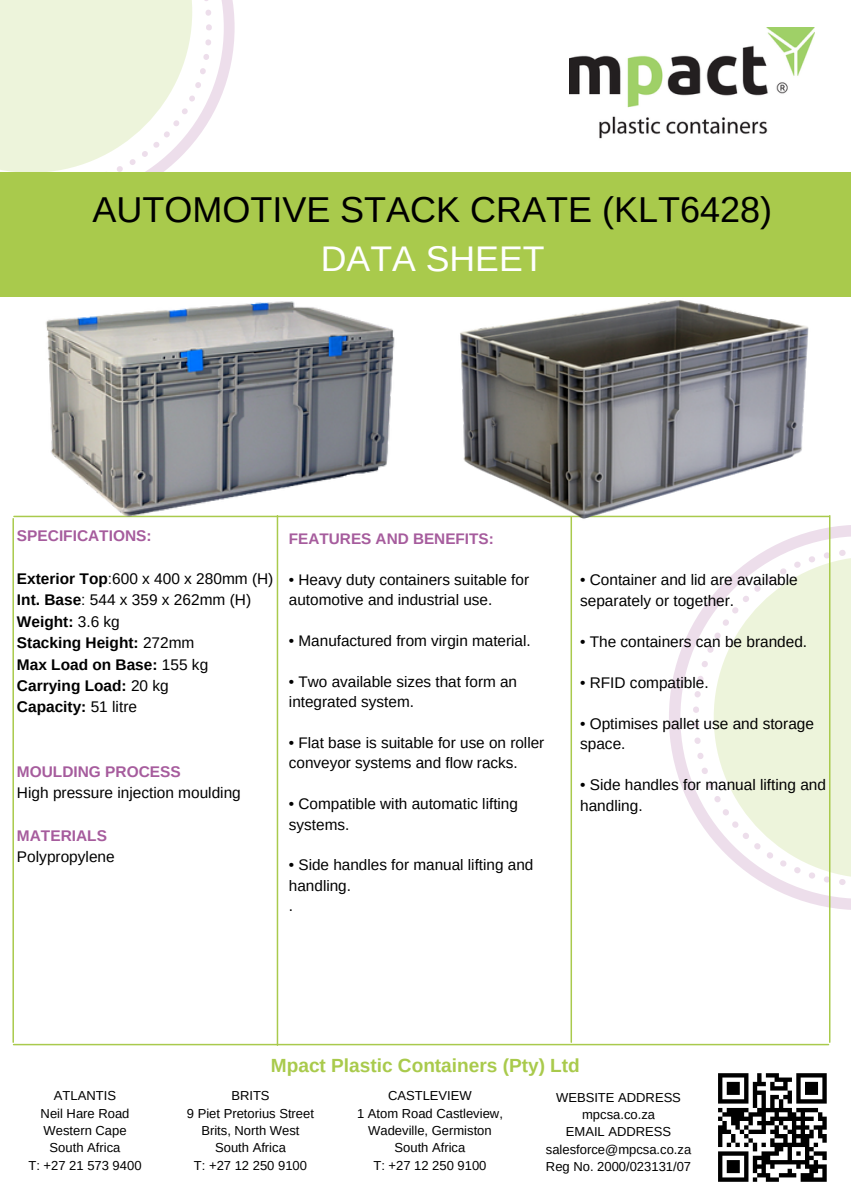
<style>
.page{position:relative;width:851px;height:1191px;background:#fff}
.page>*{position:absolute;margin:0;border:0;box-sizing:border-box;transform-origin:0 0}
.t1{font:36px "Arimo";color:#000}
.t2{font:35.6px "Arimo";color:#fff}
.t3{font:700 19px "Arimo";color:#a9ca4c}
.t4{font:15.4px/20.4px "Arimo";color:#000}
.t5{font:700 15.4px/21.4px "Arimo";color:#000}
.t6{font:700 15.4px "Arimo";color:#a65c9d}
.t7{font:13px/17.4px "Arimo";color:#000;text-align:center}
.s1{font-weight:400}
</style>
<div class="page">
<img style="left:569px;top:27px;width:245px;height:112px">
<svg style="left:212px;top:0;width:22px;height:173px"></svg>
<svg style="left:192px;top:0;width:20px;height:173px"></svg>
<svg style="left:669px;top:525px;width:181px;height:385px"></svg>
<svg style="left:693px;top:549px;width:157px;height:337px;fill:#edf4db"></svg>
<div style="left:0;top:173px;width:850px;height:124px;background:#a9ca4c"></div>
<hr style="left:14px;top:1044px;width:814px;height:1px;background:#a9ca4c">
<hr style="left:12px;top:519px;width:2px;height:523px;background:#a9ca4c">
<hr style="left:829px;top:516px;width:1px;height:526px;background:#a9ca4c">
<hr style="left:277px;top:516px;width:1px;height:529px;background:#a9ca4c">
<hr style="left:570px;top:517px;width:2px;height:525px;background:#a9ca4c">
<svg style="left:0;top:0;width:192px;height:173px;background:#eef4df"></svg>
<svg style="left:718px;top:1073px;width:108px;height:109px"></svg>
<div style="left:765px;top:1177px;width:13px;height:5px;background:#000"></div>
<div style="left:800px;top:1177px;width:26px;height:5px;background:#000"></div>
<img style="left:12px;top:301px;width:425px;height:260px">
<img style="left:437px;top:300px;width:391px;height:237px">
<h1 class="t1" style="left:92px;top:189px;width:681px">AUTOMOTIVE STACK CRATE (KLT6428)</h1>
<h2 class="t2" style="left:321px;top:239px;width:225px">DATA SHEET</h2>
<p class="t6" style="left:17px;top:527px;width:136px">SPECIFICATIONS:</p>
<p class="t5" style="left:17px;top:568px;width:258px">Exterior Top<span class="s1">:600 x 400 x 280mm (H)<br></span>Int. Base<span class="s1">: 544 x 359 x 262mm (H)<br></span>Weight: <span class="s1">3.6 kg<br></span>Stacking Height: <span class="s1">272mm<br></span>Max Load on Base: <span class="s1">155 kg<br></span>Carrying Load: <span class="s1">20 kg<br></span>Capacity: <span class="s1">51 litre</span></p>
<p class="t6" style="left:17px;top:763px;width:165px">MOULDING PROCESS</p>
<p class="t4" style="left:17px;top:782px;width:225px">High pressure injection moulding</p>
<p class="t6" style="left:17px;top:827px;width:91px">MATERIALS</p>
<p class="t4" style="left:17px;top:847px;width:99px">Polypropylene</p>
<p class="t6" style="left:289px;top:530px;width:206px">FEATURES AND BENEFITS:</p>
<p class="t4" style="left:289px;top:569px;width:242px">• Heavy duty containers suitable for automotive and industrial use.</p>
<p class="t4" style="left:289px;top:630px;width:243px">• Manufactured from virgin material.</p>
<p class="t4" style="left:289px;top:671px;width:230px">• Two available sizes that form an integrated system.</p>
<p class="t4" style="left:289px;top:732px;width:257px">• Flat base is suitable for use on roller conveyor systems and flow racks.</p>
<p class="t4" style="left:289px;top:794px;width:230px">• Compatible with automatic lifting systems.</p>
<p class="t4" style="left:289px;top:855px;width:246px">• Side handles for manual lifting and handling.<br>.</p>
<p class="t4" style="left:580px;top:569px;width:219px">• Container and lid are available separately or together.</p>
<p class="t4" style="left:580px;top:631px;width:228px">• The containers can be branded.</p>
<p class="t4" style="left:580px;top:672px;width:130px">• RFID compatible.</p>
<p class="t4" style="left:580px;top:713px;width:235px">• Optimises pallet use and storage space.</p>
<p class="t4" style="left:580px;top:775px;width:247px">• Side handles for manual lifting and handling.</p>
<p class="t3" style="left:271px;top:1054px;width:310px">Mpact Plastic Containers (Pty) Ltd</p>
<p class="t7" style="left:357px;top:1087px;width:147px">CASTLEVIEW<br>1 Atom Road Castleview,<br>Wadeville, Germiston<br>South Africa<br>T: +27 12 250 9100</p>
<p class="t7" style="left:28px;top:1087px;width:115px">ATLANTIS<br>Neil Hare Road<br>Western Cape<br>South Africa<br>T: +27 21 573 9400</p>
<p class="t7" style="left:187px;top:1087px;width:129px">BRITS<br>9 Piet Pretorius Street<br>Brits, North West<br>South Africa<br>T: +27 12 250 9100</p>
<p class="t7" style="left:546px;top:1089px;width:147px">WEBSITE ADDRESS mpcsa.co.za<br>EMAIL ADDRESS salesforce@mpcsa.co.za<br>Reg No. 2000/023131/07</p>
</div>
